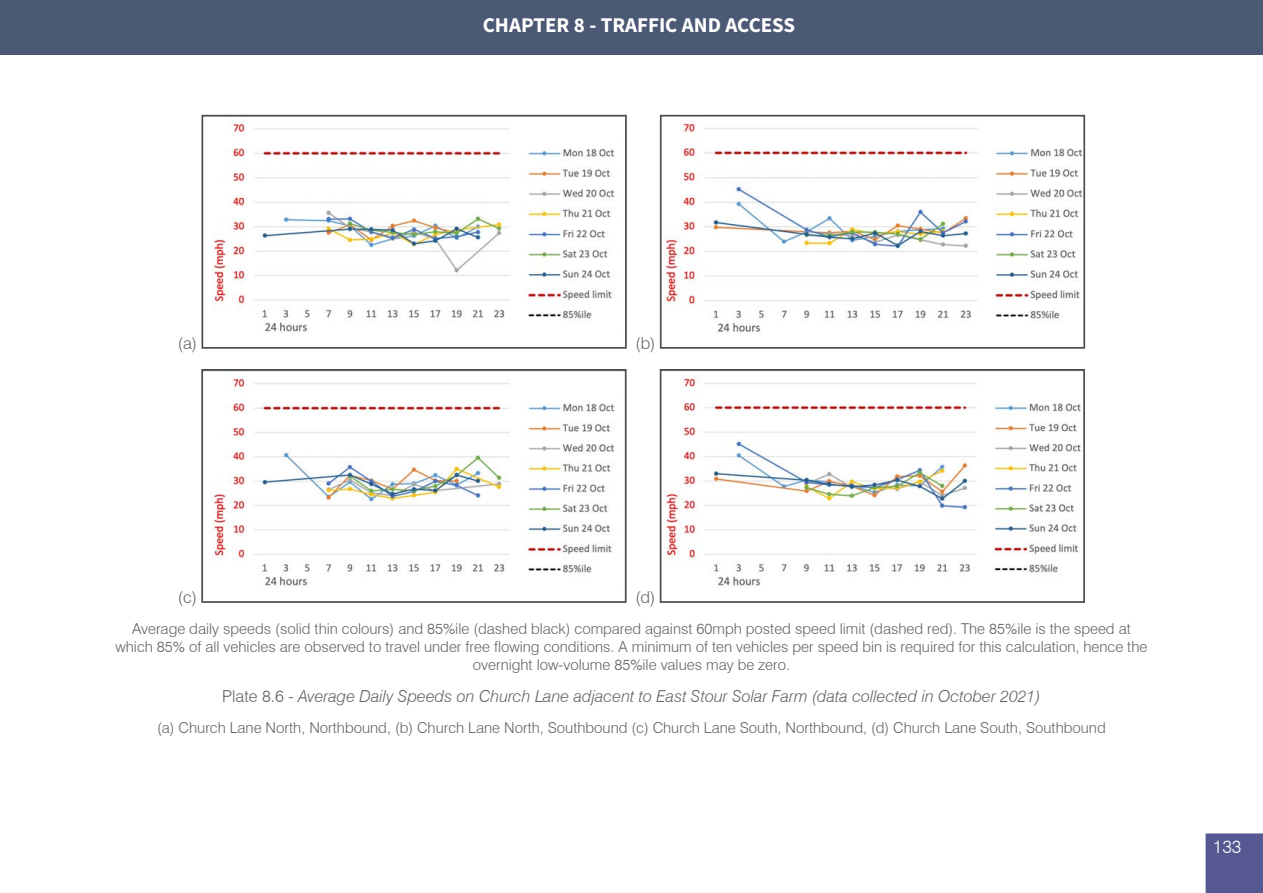
<style>
.page{position:relative;width:1263px;height:893px;background:#fff}
.page>*{position:absolute;margin:0;border:0;box-sizing:border-box;transform-origin:0 0}
.t1{font:700 21px "Source Sans Pro";color:#fff}
.t2{font:300 18px "Swiss 721 BT";color:#fff}
.t3{font:italic 300 16.5px "Swiss 721 BT";color:#636366}
.Placement_in_text{font:300 16.5px "Swiss 721 BT";color:#636366}
.Plate_Footnote{font:300 15px/18px "Swiss 721 BT";color:#636366;text-align:center}
.s1{font-style:normal;color:#fff}
</style>
<div class="page">
<div style="left:1205px;top:833px;width:58px;height:60px;background:#565892"></div>
<hr style="left:0;top:0;width:2px;height:55px;background:#4c5974">
<div style="left:2px;top:0;width:1261px;height:55px;background:#4c5974"></div>
<img style="left:212px;top:120px;width:403px;height:212px">
<div style="left:201px;top:115px;width:426px;height:234px;border:2px solid #4b4c4d"></div>
<img style="left:664px;top:123px;width:418px;height:210px">
<div style="left:660px;top:115px;width:425px;height:234px;border:2px solid #4b4c4d"></div>
<img style="left:212px;top:375px;width:403px;height:211px">
<div style="left:201px;top:369px;width:425px;height:234px;border:2px solid #4b4c4d"></div>
<img style="left:664px;top:375px;width:417px;height:211px">
<div style="left:660px;top:369px;width:425px;height:234px;border:2px solid #4b4c4d"></div>
<h1 class="t1" style="left:483px;top:12px;width:314px">CHAPTER 8 - TRAFFIC AND ACCESS</h1>
<p class="Placement_in_text" style="left:178px;top:333px;width:21px">(a)</p>
<p class="Placement_in_text" style="left:635px;top:333px;width:21px">(b)</p>
<p class="Placement_in_text" style="left:178px;top:587px;width:20px">(c)</p>
<p class="Placement_in_text" style="left:635px;top:587px;width:22px">(d)</p>
<p class="Plate_Footnote" style="left:115px;top:619px;width:1033px">Average daily speeds (solid thin colours) and 85%ile (dashed black) compared against 60mph posted speed limit (dashed red). The 85%ile is the speed at which 85% of all vehicles are observed to travel under free flowing conditions. A minimum of ten vehicles per speed bin is required for this calculation, hence the overnight low-volume 85%ile values may be zero.</p>
<p class="t3" style="left:222px;top:686px;width:820px"><span class="s1">Plate 8.6 -</span> Average Daily Speeds on Church Lane adjacent to East Stour Solar Farm (data collected in October 2021)</p>
<p class="Plate_Footnote" style="left:157px;top:718px;width:950px">(a) Church Lane North, Northbound, (b) Church Lane North, Southbound (c) Church Lane South, Northbound, (d) Church Lane South, Southbound</p>
<p class="t2" style="left:1213px;top:836px;width:30px">133</p>
</div>
